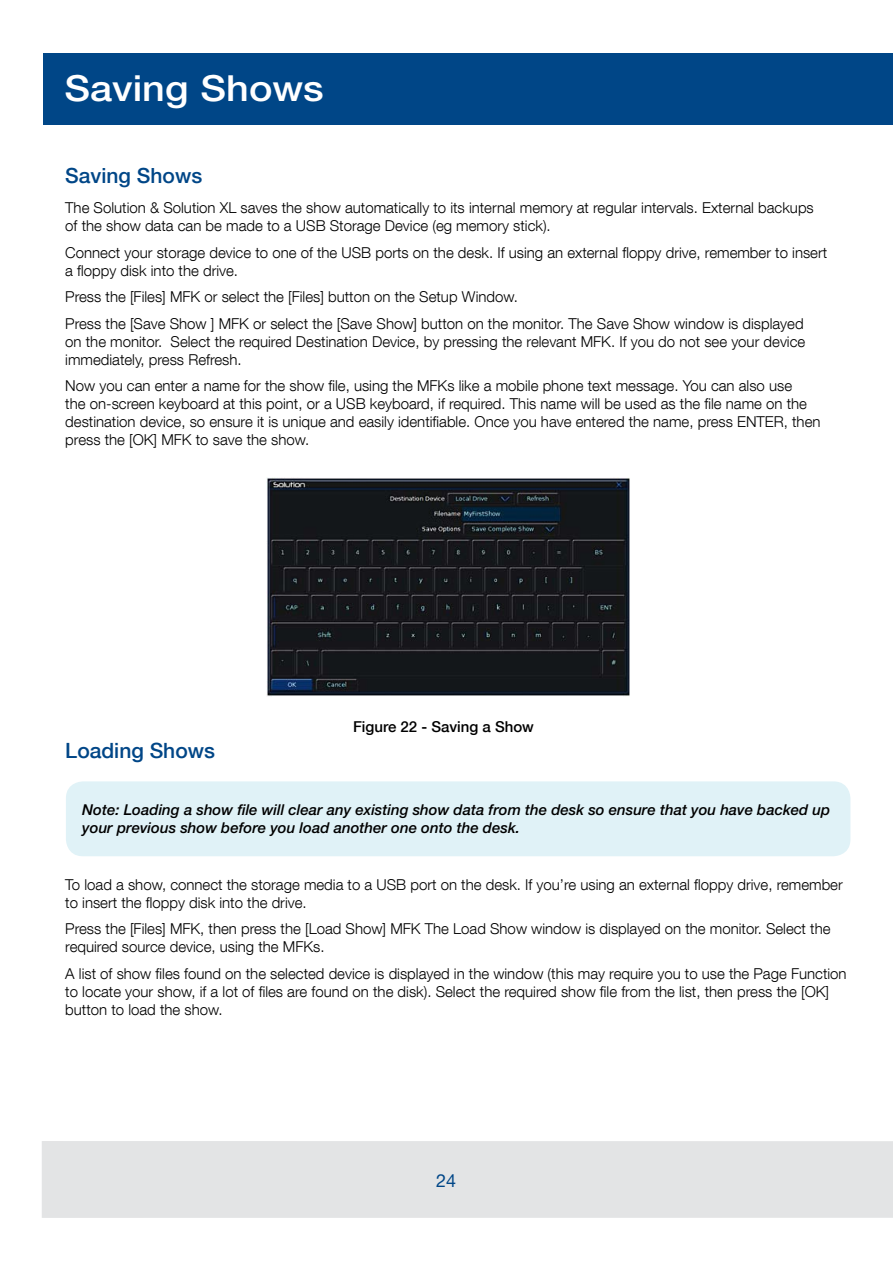
<style>
.page{position:relative;width:893px;height:1263px;background:#fff}
.page>*{position:absolute;margin:0;border:0;box-sizing:border-box;transform-origin:0 0}
.t1{font:500 36px "Helvetica Neue";color:#fff;scale:1.1 1}
.t2{font:500 21px "Helvetica Neue LT Com";color:#004687}
.t3{font:500 21px "Helvetica Neue";color:#004687}
.t4{font:18px "Helvetica Neue";color:#004687}
.t5{font:300 15px/18px "Helvetica Neue LT Com";color:#000}
.t6{font:italic 500 15px/18px "Helvetica Neue";color:#000}
.t7{font:500 15px "Helvetica Neue LT Com";color:#000}
</style>
<div class="page">
<div style="left:42px;top:1141px;width:851px;height:77px;background:#e3e4e5"></div>
<div style="left:43px;top:53px;width:850px;height:72px;background:#004687"></div>
<div style="left:66px;top:781px;width:784px;height:75px;background:#e0f2f7;border-radius:17px"></div>
<img style="left:266px;top:478px;width:364px;height:218px">
<h1 class="t1" style="left:64px;top:67px;width:237px">Saving Shows</h1>
<h2 class="t3" style="left:65px;top:163px;width:138px">Saving Shows</h2>
<p class="t5" style="left:65px;top:199px;width:750px">The Solution &amp; Solution XL saves the show automatically to its internal memory at regular intervals. External backups of the show data can be made to a USB Storage Device (eg memory stick).</p>
<p class="t5" style="left:65px;top:243px;width:763px">Connect your storage device to one of the USB ports on the desk. If using an external floppy drive, remember to insert a floppy disk into the drive.</p>
<p class="t5" style="left:65px;top:283px;width:740px;line-height:26.5px">Press the [Files] MFK or select the [Files] button on the Setup Window.<br>Press the [Save Show ] MFK or select the [Save Show] button on the monitor. The Save Show window is displayed</p>
<p class="t5" style="left:65px;top:332px;width:741px">on the monitor. Select the required Destination Device, by pressing the relevant MFK. If you do not see your device immediately, press Refresh.</p>
<p class="t5" style="left:65px;top:377px;width:757px">Now you can enter a name for the show file, using the MFKs like a mobile phone text message. You can also use<br>the on-screen keyboard at this point, or a USB keyboard, if required. This name will be used as the file name on the destination device, so ensure it is unique and easily identifiable. Once you have entered the name, press ENTER, then press the [OK] MFK to save the show.</p>
<h2 class="t2" style="left:65px;top:738px;width:151px">Loading Shows</h2>
<p class="t7" style="left:353px;top:717px;width:182px">Figure 22 - Saving a Show</p>
<p class="t6" style="left:82px;top:800px;width:750px">Note: Loading a show file will clear any existing show data from the desk so ensure that you have backed up your previous show before you load another one onto the desk.</p>
<p class="t5" style="left:65px;top:875px;width:779px">To load a show, connect the storage media to a USB port on the desk. If you’re using an external floppy drive, remember to insert the floppy disk into the drive.</p>
<p class="t5" style="left:65px;top:920px;width:767px">Press the [Files] MFK, then press the [Load Show] MFK The Load Show window is displayed on the monitor. Select the required source device, using the MFKs.</p>
<p class="t5" style="left:65px;top:964px;width:783px">A list of show files found on the selected device is displayed in the window (this may require you to use the Page Function to locate your show, if a lot of files are found on the disk). Select the required show file from the list, then press the [OK] button to load the show.</p>
<p class="t4" style="left:436px;top:1170px;width:22px">24</p>
</div>
